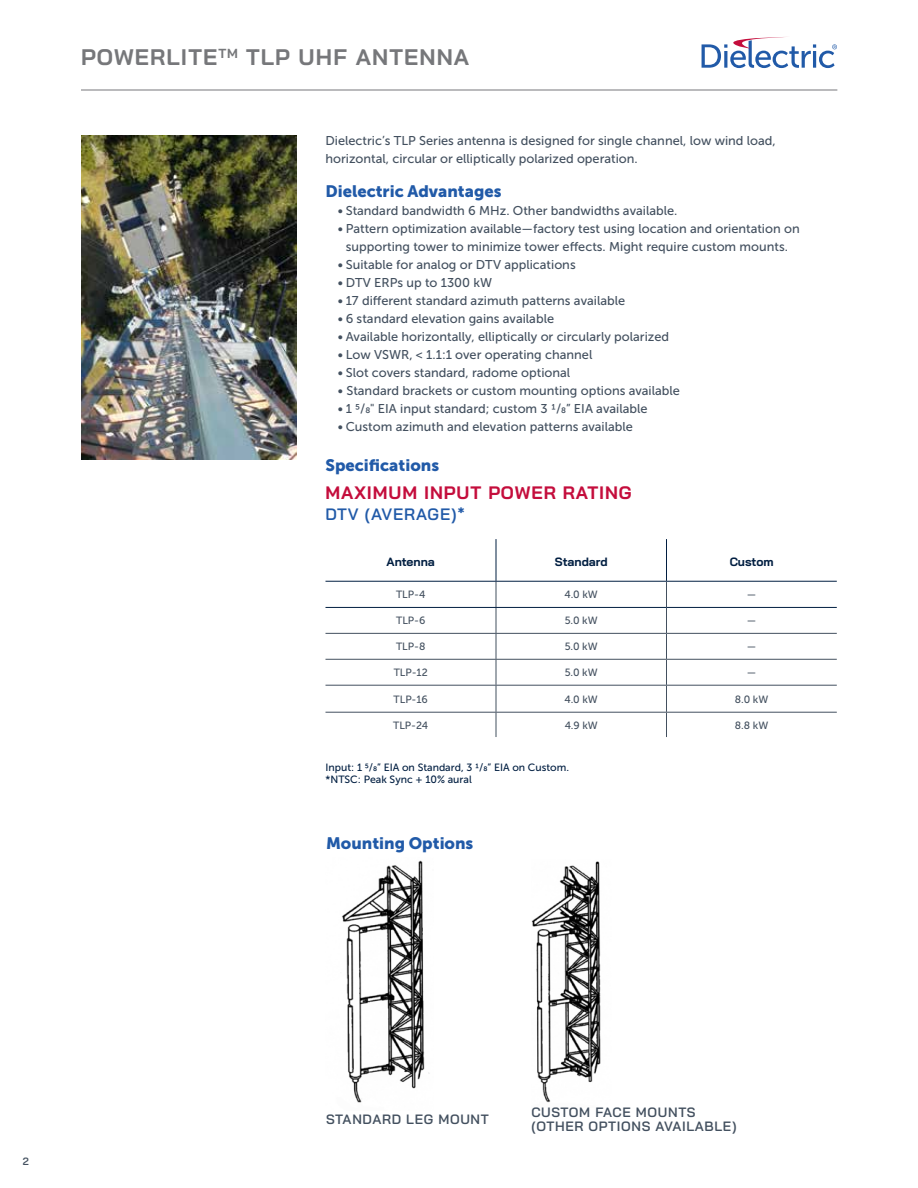
<style>
.page{position:relative;width:918px;height:1188px;background:#fff}
.page>*{position:absolute;margin:0;border:0;box-sizing:border-box;transform-origin:0 0}
.t1{font:700 22.5px "Bai Jamjuree";letter-spacing:.05em;color:#76777a}
.t2{font:700 18px "Bai Jamjuree";letter-spacing:.05em;color:#c40d3c}
.t3{font:16.5px "Museo Sans 900";color:#215aa8}
.t4{font:600 16.5px "Bai Jamjuree";letter-spacing:.05em;color:#215aa8}
.t5{font:600 13.5px/13.5px "Bai Jamjuree";letter-spacing:.05em;color:#43505f}
.t6{font:12.75px/18px "Museo Sans 500";color:#43505f}
.t7{font:700 12px "Bai Jamjuree";color:#011e41}
.t8{font:10.5px "Museo Sans 500";color:#43505f}
.t9{font:10.5px/12px "Museo Sans 500";color:#011e41}
.t10{font:600 10.5px "Bai Jamjuree";color:#43505f}
</style>
<div class="page">
<hr style="left:81px;top:90px;width:756px;height:1px;background:#76777a">
<img style="left:81px;top:135px;width:215px;height:324px">
<svg style="left:702px;top:37px;width:135px;height:31px"></svg>
<img style="left:342px;top:860px;width:88px;height:243px">
<svg style="left:496px;top:582px;width:1px;height:155px"></svg>
<svg style="left:666px;top:582px;width:1px;height:155px"></svg>
<hr style="left:326px;top:633px;width:170px;height:1px;background:#43505f">
<hr style="left:496px;top:633px;width:171px;height:1px;background:#43505f">
<hr style="left:666px;top:633px;width:171px;height:1px;background:#43505f">
<hr style="left:326px;top:659px;width:170px;height:1px;background:#43505f">
<hr style="left:496px;top:659px;width:171px;height:1px;background:#43505f">
<hr style="left:666px;top:659px;width:171px;height:1px;background:#43505f">
<hr style="left:326px;top:685px;width:170px;height:1px;background:#43505f">
<hr style="left:496px;top:685px;width:171px;height:1px;background:#43505f">
<hr style="left:666px;top:685px;width:171px;height:1px;background:#43505f">
<hr style="left:326px;top:712px;width:170px;height:1px;background:#43505f">
<hr style="left:496px;top:712px;width:171px;height:1px;background:#43505f">
<hr style="left:666px;top:712px;width:171px;height:1px;background:#43505f">
<hr style="left:496px;top:539px;width:1px;height:42px;background:#011e41">
<hr style="left:666px;top:539px;width:1px;height:42px;background:#011e41">
<hr style="left:326px;top:581px;width:170px;height:1px;background:#011e41">
<hr style="left:496px;top:581px;width:171px;height:1px;background:#011e41">
<hr style="left:666px;top:581px;width:171px;height:1px;background:#011e41">
<hr style="left:326px;top:607px;width:170px;height:1px;background:#011e41">
<hr style="left:496px;top:607px;width:171px;height:1px;background:#011e41">
<hr style="left:666px;top:607px;width:171px;height:1px;background:#011e41">
<img style="left:531px;top:861px;width:70px;height:242px">
<h1 class="t1" style="left:81px;top:44px;width:390px">POWERLITE<sup>TM</sup> TLP UHF ANTENNA</h1>
<p class="t6" style="left:326px;top:131px;width:452px">Dielectric’s TLP Series antenna is designed for single channel, low wind load, horizontal, circular or elliptically polarized operation.</p>
<p class="t3" style="left:326px;top:182px;width:178px">Dielectric Advantages</p>
<p class="t6" style="left:338px;top:202px;width:341px">• Standard bandwidth 6 MHz. Other bandwidths available.</p>
<p class="t6" style="left:338px;top:220px;width:463px;text-align:center">• Pattern optimization available—factory test using location and orientation on supporting tower to minimize tower effects. Might require custom mounts.</p>
<p class="t6" style="left:338px;top:256px;width:239px">• Suitable for analog or DTV applications</p>
<p class="t6" style="left:338px;top:274px;width:156px">• DTV ERPs up to 1300 kW</p>
<p class="t6" style="left:338px;top:292px;width:289px">• 17 different standard azimuth patterns available</p>
<p class="t6" style="left:338px;top:310px;width:218px">• 6 standard elevation gains available</p>
<p class="t6" style="left:338px;top:328px;width:333px">• Available horizontally, elliptically or circularly polarized</p>
<p class="t6" style="left:338px;top:346px;width:256px">• Low VSWR, &lt; 1.1:1 over operating channel</p>
<p class="t6" style="left:338px;top:364px;width:234px">• Slot covers standard, radome optional</p>
<p class="t6" style="left:338px;top:382px;width:344px">• Standard brackets or custom mounting options available</p>
<p class="t6" style="left:338px;top:400px;width:311px">• 1 5/8" EIA input standard; custom 3 1/8” EIA available</p>
<p class="t6" style="left:338px;top:418px;width:297px">• Custom azimuth and elevation patterns available</p>
<p class="t3" style="left:326px;top:456px;width:115px">Specifications</p>
<h2 class="t2" style="left:326px;top:482px;width:308px">MAXIMUM INPUT POWER RATING</h2>
<p class="t4" style="left:326px;top:505px;width:141px">DTV (AVERAGE)*</p>
<p class="t7" style="left:387px;top:555px;width:50px">Antenna</p>
<p class="t7" style="left:555px;top:555px;width:54px">Standard</p>
<p class="t7" style="left:730px;top:555px;width:45px">Custom</p>
<p class="t8" style="left:396px;top:589px;width:31px">TLP-4</p>
<p class="t8" style="left:565px;top:589px;width:35px">4.0 kW</p>
<p class="t8" style="left:747px;top:589px;width:11px">—</p>
<p class="t8" style="left:396px;top:615px;width:31px">TLP-6</p>
<p class="t8" style="left:565px;top:615px;width:35px">5.0 kW</p>
<p class="t8" style="left:747px;top:615px;width:11px">—</p>
<p class="t8" style="left:396px;top:641px;width:31px">TLP-8</p>
<p class="t8" style="left:565px;top:641px;width:35px">5.0 kW</p>
<p class="t8" style="left:747px;top:641px;width:11px">—</p>
<p class="t8" style="left:394px;top:667px;width:36px">TLP-12</p>
<p class="t8" style="left:565px;top:667px;width:35px">5.0 kW</p>
<p class="t8" style="left:747px;top:667px;width:11px">—</p>
<p class="t8" style="left:394px;top:693px;width:36px">TLP-16</p>
<p class="t8" style="left:565px;top:693px;width:35px">4.0 kW</p>
<p class="t8" style="left:735px;top:693px;width:35px">8.0 kW</p>
<p class="t8" style="left:393px;top:719px;width:37px">TLP-24</p>
<p class="t8" style="left:565px;top:719px;width:35px">4.9 kW</p>
<p class="t8" style="left:735px;top:719px;width:35px">8.8 kW</p>
<p class="t9" style="left:326px;top:761px;width:245px">Input: 1 5/8” EIA on Standard, 3 1/8” EIA on Custom. *NTSC: Peak Sync + 10% aural</p>
<p class="t3" style="left:326px;top:834px;width:149px">Mounting Options</p>
<p class="t10" style="left:23px;top:1156px;width:8px">2</p>
<p class="t5" style="left:326px;top:1113px;width:164px">STANDARD LEG MOUNT</p>
<p class="t5" style="left:531px;top:1106px;width:207px">CUSTOM FACE MOUNTS (OTHER OPTIONS AVAILABLE)</p>
</div>
